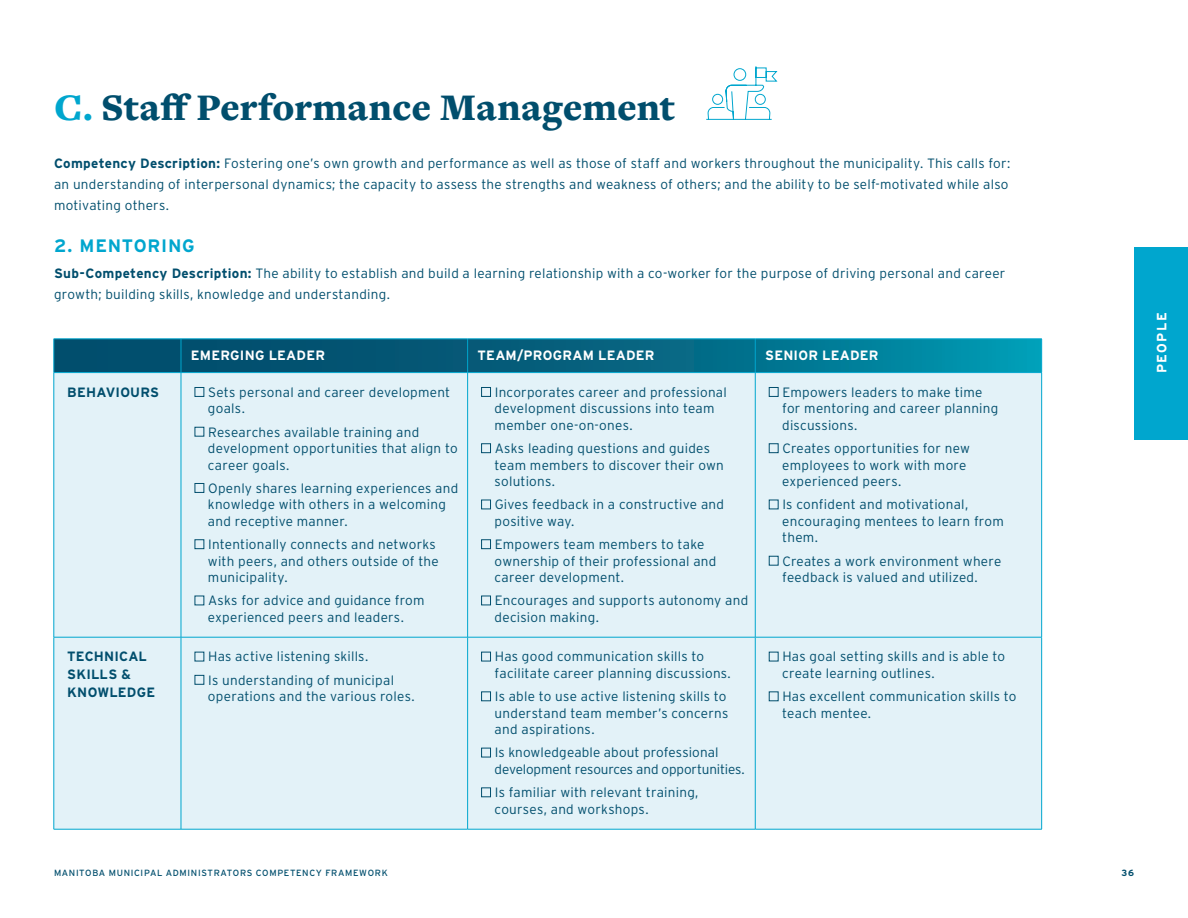
<style>
.page{position:relative;width:1188px;height:918px;background:#fff}
.page>*{position:absolute;margin:0;border:0;box-sizing:border-box;transform-origin:0 0}
.Header_2{font:900 39px "Freight Text Pro";color:#014e6d}
.Subhead_2{font:700 18px "Interstate";letter-spacing:.04em;color:#00a6ce}
.Table_Body{font:300 13.5px/16.5px "Interstate";letter-spacing:.02em;color:#014e6d}
.Body{font:300 13.5px/21px "Interstate";letter-spacing:.02em;color:#014e6d}
.Table_Body-2{font:300 13.5px/16.5px "Interstate";letter-spacing:-.005em;color:#014e6d}
.Table_Header{font:700 13.5px "Interstate";letter-spacing:.015em;color:#fff}
.Table_Header-2{font:700 13.5px/18px "Interstate";letter-spacing:.015em;color:#014e6d}
.t1{font:9px "Interstate";letter-spacing:.07em;color:#014e6d}
.t2{font:700 9px "Interstate";color:#014e6d}
.s1{color:#00a6ce}
.s2{font-weight:700}
</style>
<div class="page">
<div style="left:1134px;top:247px;width:54px;height:192px;background:#00a6ce"></div>
<svg style="left:55px;top:340px;width:986px;height:32px;background:#026683"></svg>
<div style="left:55px;top:373px;width:986px;height:456px;background:#e3f2f8"></div>
<hr style="left:54px;top:339px;width:127px;height:1px;background:#00a6ce">
<hr style="left:54px;top:339px;width:1px;height:33px;background:#00a6ce">
<hr style="left:181px;top:339px;width:287px;height:1px;background:#00a6ce">
<hr style="left:181px;top:339px;width:1px;height:33px;background:#00a6ce">
<hr style="left:468px;top:339px;width:287px;height:1px;background:#00a6ce">
<hr style="left:467px;top:339px;width:1px;height:33px;background:#00a6ce">
<hr style="left:755px;top:339px;width:287px;height:1px;background:#00a6ce">
<hr style="left:755px;top:339px;width:1px;height:33px;background:#00a6ce">
<hr style="left:1041px;top:339px;width:1px;height:33px;background:#00a6ce">
<hr style="left:54px;top:372px;width:127px;height:1px;background:#00a6ce">
<hr style="left:54px;top:373px;width:1px;height:264px;background:#00a6ce">
<hr style="left:181px;top:372px;width:287px;height:1px;background:#00a6ce">
<hr style="left:181px;top:373px;width:1px;height:264px;background:#00a6ce">
<hr style="left:468px;top:372px;width:287px;height:1px;background:#00a6ce">
<hr style="left:467px;top:373px;width:1px;height:264px;background:#00a6ce">
<hr style="left:755px;top:372px;width:287px;height:1px;background:#00a6ce">
<hr style="left:755px;top:373px;width:1px;height:264px;background:#00a6ce">
<hr style="left:1041px;top:373px;width:1px;height:264px;background:#00a6ce">
<hr style="left:54px;top:637px;width:127px;height:1px;background:#00a6ce">
<hr style="left:54px;top:637px;width:1px;height:192px;background:#00a6ce">
<hr style="left:181px;top:637px;width:287px;height:1px;background:#00a6ce">
<hr style="left:181px;top:637px;width:1px;height:192px;background:#00a6ce">
<hr style="left:468px;top:637px;width:287px;height:1px;background:#00a6ce">
<hr style="left:467px;top:637px;width:1px;height:192px;background:#00a6ce">
<hr style="left:755px;top:637px;width:287px;height:1px;background:#00a6ce">
<hr style="left:755px;top:637px;width:1px;height:192px;background:#00a6ce">
<hr style="left:1041px;top:637px;width:1px;height:192px;background:#00a6ce">
<hr style="left:54px;top:829px;width:127px;height:1px;background:#00a6ce">
<hr style="left:181px;top:829px;width:287px;height:1px;background:#00a6ce">
<hr style="left:468px;top:829px;width:287px;height:1px;background:#00a6ce">
<hr style="left:755px;top:829px;width:287px;height:1px;background:#00a6ce">
<div style="left:194px;top:387px;width:10px;height:10px;border:1px solid #014e6d"></div>
<div style="left:194px;top:427px;width:10px;height:10px;border:1px solid #014e6d"></div>
<div style="left:194px;top:483px;width:10px;height:10px;border:1px solid #014e6d"></div>
<div style="left:194px;top:539px;width:10px;height:10px;border:1px solid #014e6d"></div>
<div style="left:481px;top:387px;width:10px;height:10px;border:1px solid #014e6d"></div>
<div style="left:481px;top:443px;width:10px;height:10px;border:1px solid #014e6d"></div>
<div style="left:481px;top:500px;width:10px;height:9px;border:1px solid #014e6d"></div>
<div style="left:481px;top:539px;width:10px;height:10px;border:1px solid #014e6d"></div>
<div style="left:481px;top:596px;width:10px;height:9px;border:1px solid #014e6d"></div>
<div style="left:769px;top:387px;width:10px;height:10px;border:1px solid #014e6d"></div>
<div style="left:769px;top:443px;width:10px;height:10px;border:1px solid #014e6d"></div>
<div style="left:769px;top:556px;width:10px;height:10px;border:1px solid #014e6d"></div>
<div style="left:194px;top:675px;width:10px;height:10px;border:1px solid #014e6d"></div>
<div style="left:481px;top:652px;width:10px;height:9px;border:1px solid #014e6d"></div>
<div style="left:481px;top:691px;width:10px;height:10px;border:1px solid #014e6d"></div>
<div style="left:481px;top:748px;width:10px;height:9px;border:1px solid #014e6d"></div>
<div style="left:481px;top:787px;width:10px;height:10px;border:1px solid #014e6d"></div>
<svg style="left:706px;top:66px;width:72px;height:54px"></svg>
<p class="Header_2" style="left:54px;top:81px;width:623px"><span class="s1">C.</span> Staff Performance Management</p>
<p class="Body" style="left:54px;top:152px;width:958px"><span class="s2">Competency Description:</span> Fostering one’s own growth and performance as well as those of staff and workers throughout the municipality. This calls for: an understanding of interpersonal dynamics; the capacity to assess the strengths and weakness of others; and the ability to be self-motivated while also motivating others.</p>
<p class="Subhead_2" style="left:54px;top:236px;width:142px">2. MENTORING</p>
<p class="Body" style="left:54px;top:262px;width:953px"><span class="s2">Sub-Competency Description:</span> The ability to establish and build a learning relationship with a co-worker for the purpose of driving personal and career growth; building skills, knowledge and understanding.</p>
<p class="Table_Header" style="left:191px;top:347px;width:136px">EMERGING LEADER</p>
<p class="Table_Header" style="left:478px;top:347px;width:178px">TEAM/PROGRAM LEADER</p>
<p class="Table_Header" style="left:765px;top:347px;width:115px">SENIOR LEADER</p>
<p class="Table_Header-2" style="left:67px;top:383px;width:93px">BEHAVIOURS</p>
<p class="Table_Body" style="left:208px;top:384px;width:244px">Sets personal and career development goals.</p>
<p class="Table_Body" style="left:208px;top:424px;width:251px">Researches available training and development opportunities that align to career goals.</p>
<p class="Table_Body" style="left:208px;top:480px;width:252px">Openly shares learning experiences and knowledge with others in a welcoming and receptive manner.</p>
<p class="Table_Body" style="left:208px;top:536px;width:232px">Intentionally connects and networks with peers, and others outside of the municipality.</p>
<p class="Table_Body" style="left:208px;top:592px;width:218px">Asks for advice and guidance from experienced peers and leaders.</p>
<p class="Table_Header-2" style="left:67px;top:648px;width:89px">TECHNICAL<br>SKILLS &amp;<br>KNOWLEDGE</p>
<p class="Table_Body" style="left:208px;top:648px;width:160px">Has active listening skills.</p>
<p class="Table_Body" style="left:208px;top:672px;width:207px">Is understanding of municipal operations and the various roles.</p>
<p class="Table_Body" style="left:495px;top:384px;width:234px">Incorporates career and professional development discussions into team member one-on-ones.</p>
<p class="Table_Body" style="left:495px;top:440px;width:231px">Asks leading questions and guides team members to discover their own solutions.</p>
<p class="Table_Body" style="left:495px;top:496px;width:231px">Gives feedback in a constructive and positive way.</p>
<p class="Table_Body" style="left:495px;top:536px;width:223px">Empowers team members to take ownership of their professional and career development.</p>
<p class="Table_Body" style="left:495px;top:592px;width:255px">Encourages and supports autonomy and decision making.</p>
<p class="Table_Body" style="left:495px;top:648px;width:236px">Has good communication skills to facilitate career planning discussions.</p>
<p class="Table_Body" style="left:495px;top:688px;width:235px">Is able to use active listening skills to understand team member’s concerns and aspirations.</p>
<p class="Table_Body-2" style="left:495px;top:744px;width:250px">Is knowledgeable about professional development resources and opportunities.</p>
<p class="Table_Body" style="left:495px;top:784px;width:205px">Is familiar with relevant training, courses, and workshops.</p>
<p class="Table_Body" style="left:782px;top:384px;width:218px">Empowers leaders to make time for mentoring and career planning discussions.</p>
<p class="Table_Body" style="left:782px;top:440px;width:189px">Creates opportunities for new employees to work with more experienced peers.</p>
<p class="Table_Body" style="left:782px;top:496px;width:223px">Is confident and motivational, encouraging mentees to learn from them.</p>
<p class="Table_Body" style="left:782px;top:553px;width:221px">Creates a work environment where feedback is valued and utilized.</p>
<p class="Table_Body" style="left:782px;top:648px;width:224px">Has goal setting skills and is able to create learning outlines.</p>
<p class="Table_Body" style="left:782px;top:688px;width:236px">Has excellent communication skills to teach mentee.</p>
<p class="t1" style="left:54px;top:868px;width:335px">MANITOBA MUNICIPAL ADMINISTRATORS COMPETENCY FRAMEWORK</p>
<p class="t2" style="left:1122px;top:868px;width:14px">36</p>
<p class="Table_Header" style="left:1154px;top:373px;width:62px;rotate:-90deg">PEOPLE</p>
</div>
